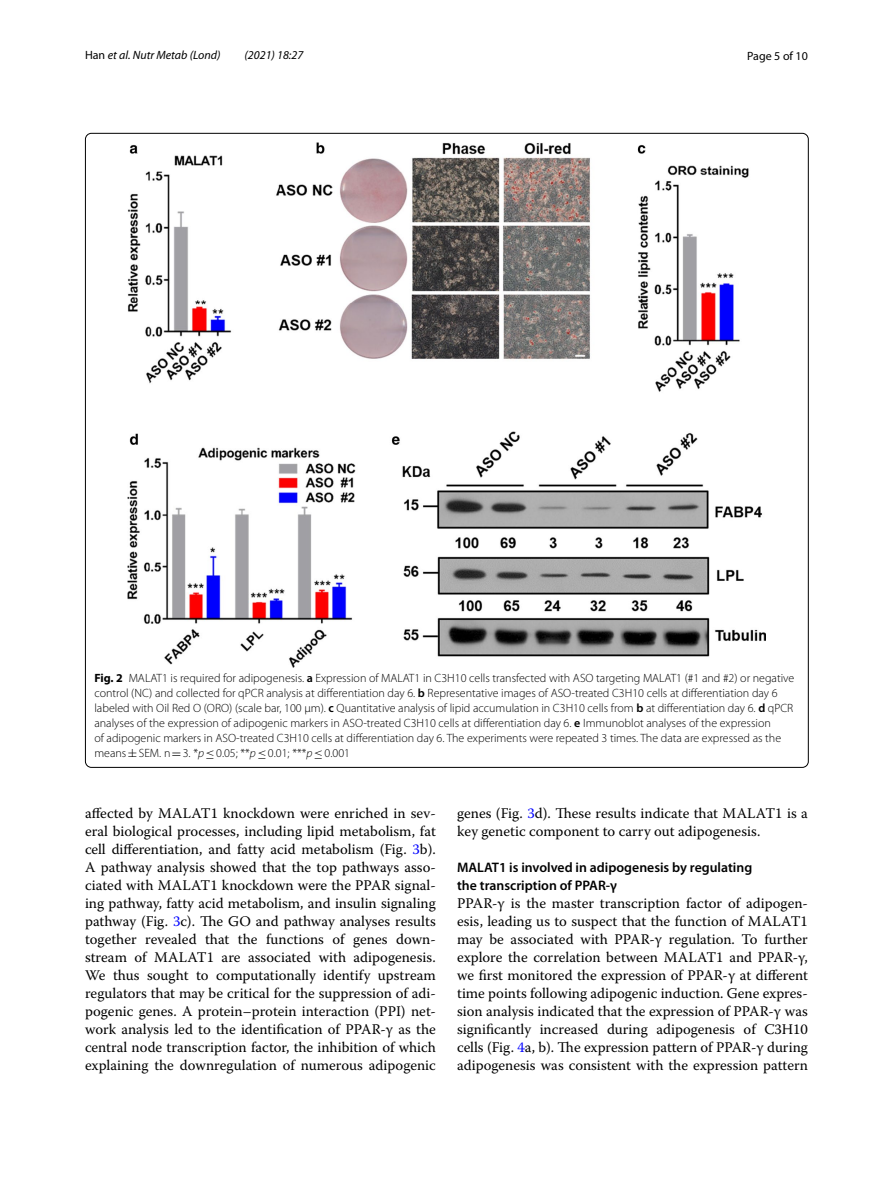
<style>
.page{position:relative;width:893px;height:1187px;background:#fff}
.page>*{position:absolute;margin:0;border:0;box-sizing:border-box;transform-origin:0 0}
.t1{font:14.7px/18px "Warnock Pro";color:#000;text-align:justify}
.t2{font:600 13.8px/18px "Myriad Pro";color:#000}
.t3{font:300 12px/15px "Myriad Pro";color:#000}
.t4{font:italic 12px "Myriad Pro";color:#000}
.t5{font:12px "Myriad Pro";color:#000}
.s1{font-style:normal}
.s2{font-weight:700}
.s3{font-weight:600}
.s4{font-family:"MTSY";font-weight:400}
.s5{font-style:italic}
.s6{color:#00f}
</style>
<div class="page">
<img style="left:128px;top:142px;width:638px;height:525px">
<p class="t4" style="left:85px;top:48px;width:137px"><span class="s1">Han</span> et al. Nutr Metab (Lond)</p>
<p class="t4" style="left:245px;top:48px;width:60px">(2021) 18:27</p>
<p class="t5" style="left:747px;top:48px;width:62px">Page 5 of 10</p>
<p class="t3" style="left:94px;top:671px;width:701px"><span class="s2">Fig. 2</span> MALAT1 is required for adipogenesis. <span class="s3">a</span> Expression of MALAT1 in C3H10 cells transfected with ASO targeting MALAT1 (#1 and #2) or negative control (NC) and collected for qPCR analysis at differentiation day 6. <span class="s3">b</span> Representative images of ASO-treated C3H10 cells at differentiation day 6 labeled with Oil Red O (ORO) (scale bar, 100 μm). <span class="s3">c</span> Quantitative analysis of lipid accumulation in C3H10 cells from <span class="s3">b</span> at differentiation day 6. <span class="s3">d</span> qPCR analyses of the expression of adipogenic markers in ASO-treated C3H10 cells at differentiation day 6. <span class="s3">e</span> Immunoblot analyses of the expression<br>of adipogenic markers in ASO-treated C3H10 cells at differentiation day 6. The experiments were repeated 3 times. The data are expressed as the means<span class="s4">±</span>SEM. n<span class="s4">=</span>3. *<span class="s5">p</span><span class="s4">≤</span>0.05; **<span class="s5">p</span><span class="s4">≤</span>0.01; ***<span class="s5">p</span><span class="s4">≤</span>0.001</p>
<p class="t1" style="left:85px;top:804px;width:352px">affected by MALAT1 knockdown were enriched in sev&shy;eral biological processes, including lipid metabolism, fat cell differentiation, and fatty acid metabolism (Fig. <span class="s6">3</span>b).<br>A pathway analysis showed that the top pathways asso&shy;ciated with MALAT1 knockdown were the PPAR signal&shy;ing pathway, fatty acid metabolism, and insulin signaling pathway (Fig. <span class="s6">3</span>c). The GO and pathway analyses results together revealed that the functions of genes down&shy;stream of MALAT1 are associated with adipogenesis.<br>We thus sought to computationally identify upstream regulators that may be critical for the suppression of adi&shy;pogenic genes. A protein–protein interaction (PPI) net&shy;work analysis led to the identification of PPAR-γ as the central node transcription factor, the inhibition of which explaining the downregulation of numerous adipogenic</p>
<p class="t1" style="left:457px;top:804px;width:352px">genes (Fig. <span class="s6">3</span>d). These results indicate that MALAT1 is a key genetic component to carry out adipogenesis.</p>
<p class="t2" style="left:457px;top:858px;width:297px">MALAT1 is involved in adipogenesis by regulating the transcription of PPAR‑γ</p>
<p class="t1" style="left:457px;top:894px;width:352px">PPAR-γ is the master transcription factor of adipogen&shy;esis, leading us to suspect that the function of MALAT1 may be associated with PPAR-γ regulation. To further explore the correlation between MALAT1 and PPAR-γ, we first monitored the expression of PPAR-γ at different time points following adipogenic induction. Gene expres&shy;sion analysis indicated that the expression of PPAR-γ was significantly increased during adipogenesis of C3H10 cells (Fig. <span class="s6">4</span>a, b). The expression pattern of PPAR-γ during adipogenesis was consistent with the expression pattern</p>
</div>
